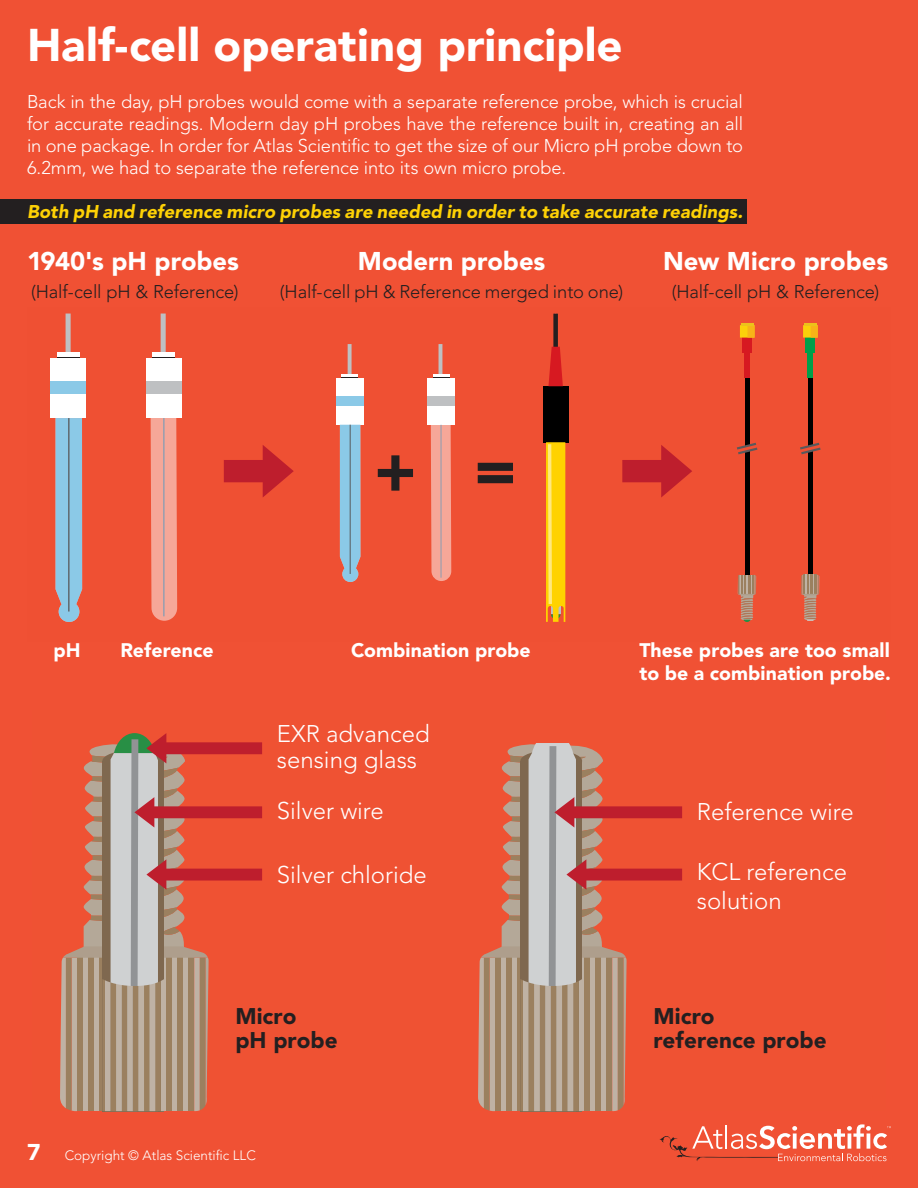
<style>
.page{position:relative;width:918px;height:1188px;background:#f05134}
.page>*{position:absolute;margin:0;border:0;box-sizing:border-box;transform-origin:0 0}
.t1{font:900 64.35px "Avenir";color:#231f20}
.t2{font:900 45.45px "Avenir LT Pro";color:#fff}
.t3{font:900 25.5px "Avenir LT Pro";color:#fff}
.t4{font:300 24px/28.8px "Avenir";color:#fff}
.t5{font:900 22.5px "Avenir LT Pro";color:#231f20}
.t6{font:900 19.5px "Avenir LT Pro";letter-spacing:.005em;color:#fff}
.t7{font:300 18.3px/22px "Avenir LT Pro";letter-spacing:-.005em;color:#fff;text-align:justify}
.t8{font:300 18.3px "Avenir LT Pro";letter-spacing:-.005em;color:#231f20}
.t9{font:italic 900 18.3px "Avenir LT Pro";color:#fed105}
.t10{font:300 13.5px "Avenir LT Pro";color:#fff}
.s1{font-weight:900;font-size:22.65px}
</style>
<div class="page">
<div style="left:0;top:200px;width:747px;height:24px;background:#231f20"></div>
<div style="left:66px;top:314px;width:5px;height:42px;background:#bec0c2"></div>
<div style="left:57px;top:352px;width:22px;height:7px;background:#fff"></div>
<svg style="left:57px;top:357px;width:22px;height:1px"></svg>
<div style="left:50px;top:358px;width:36px;height:60px;background:#fff"></div>
<svg style="left:56px;top:418px;width:26px;height:204px;background:#8ec1dc"></svg>
<div style="left:50px;top:381px;width:36px;height:12px;background:#8bc9e7"></div>
<hr style="left:68px;top:418px;width:1px;height:194px;background:#58595b">
<div style="left:161px;top:314px;width:5px;height:42px;background:#bec0c2"></div>
<div style="left:151px;top:418px;width:26px;height:203px;background:#f6a798"></div>
<div style="left:153px;top:352px;width:22px;height:7px;background:#fff"></div>
<svg style="left:153px;top:357px;width:22px;height:1px"></svg>
<div style="left:146px;top:358px;width:36px;height:60px;background:#fff"></div>
<div style="left:146px;top:381px;width:36px;height:12px;background:#bec0c2"></div>
<hr style="left:163px;top:418px;width:2px;height:198px;background:#1793cf">
<div style="left:553px;top:314px;width:5px;height:42px;background:#231f20"></div>
<svg style="left:348px;top:344px;width:4px;height:30px"></svg>
<div style="left:341px;top:374px;width:17px;height:5px;background:#fff"></div>
<svg style="left:341px;top:377px;width:17px;height:1px"></svg>
<div style="left:336px;top:379px;width:27px;height:46px;background:#fff"></div>
<svg style="left:340px;top:425px;width:20px;height:157px;background:#8ec1dc"></svg>
<div style="left:336px;top:396px;width:27px;height:10px;background:#8bc9e7"></div>
<hr style="left:350px;top:425px;width:1px;height:149px;background:#58595b">
<hr style="left:439px;top:344px;width:3px;height:33px;background:#bec0c2">
<svg style="left:431px;top:425px;width:20px;height:156px;background:#f3a495"></svg>
<div style="left:433px;top:374px;width:17px;height:5px;background:#fff"></div>
<svg style="left:433px;top:377px;width:17px;height:1px"></svg>
<div style="left:427px;top:379px;width:28px;height:46px;background:#fff"></div>
<div style="left:427px;top:396px;width:28px;height:10px;background:#bec0c2"></div>
<hr style="left:441px;top:425px;width:1px;height:153px;background:#1793cf">
<svg style="left:224px;top:445px;width:70px;height:52px"></svg>
<svg style="left:622px;top:445px;width:70px;height:52px"></svg>
<hr style="left:745px;top:451px;width:4px;height:124px;background:#000">
<hr style="left:745px;top:374px;width:4px;height:72px;background:#000">
<svg style="left:737px;top:443px;width:20px;height:11px"></svg>
<div style="left:744px;top:351px;width:6px;height:27px;background:#d71921"></div>
<div style="left:743px;top:337px;width:9px;height:16px;background:#d71921"></div>
<div style="left:740px;top:325px;width:15px;height:13px;background:#fbd00a"></div>
<div style="left:747px;top:325px;width:8px;height:13px;background:#f8b318"></div>
<svg style="left:741px;top:323px;width:12px;height:2px"></svg>
<svg style="left:738px;top:575px;width:18px;height:47px"></svg>
<hr style="left:808px;top:451px;width:4px;height:124px;background:#000">
<hr style="left:808px;top:374px;width:4px;height:72px;background:#000">
<svg style="left:800px;top:443px;width:21px;height:11px"></svg>
<div style="left:808px;top:351px;width:5px;height:27px;background:#00a04a"></div>
<div style="left:806px;top:337px;width:9px;height:16px;background:#00a04a"></div>
<div style="left:803px;top:325px;width:15px;height:13px;background:#fbd00a"></div>
<div style="left:811px;top:325px;width:7px;height:13px;background:#f8b318"></div>
<svg style="left:804px;top:323px;width:13px;height:2px"></svg>
<div style="left:543px;top:386px;width:25px;height:56px;background:#000"></div>
<svg style="left:548px;top:347px;width:15px;height:39px"></svg>
<svg style="left:546px;top:442px;width:19px;height:180px;background:#fcd017"></svg>
<svg style="left:801px;top:575px;width:19px;height:46px"></svg>
<svg style="left:60px;top:733px;width:202px;height:378px"></svg>
<svg style="left:478px;top:743px;width:204px;height:368px"></svg>
<svg style="left:660px;top:1124px;width:231px;height:37px"></svg>
<p class="t2" style="left:27px;top:18px;width:597px">Half-cell operating principle</p>
<p class="t7" style="left:27px;top:90px;width:718px">Back in the day, pH probes would come with a separate reference probe, which is crucial for accurate readings. Modern day pH probes have the reference built in, creating an all in one package. In order for Atlas Scientific to get the size of our Micro pH probe down to 6.2mm, we had to separate the reference into its own micro probe.</p>
<p class="t9" style="left:27px;top:200px;width:718px">Both pH and reference micro probes are needed in order to take accurate readings.</p>
<p class="t3" style="left:27px;top:246px;width:213px">1940's pH probes</p>
<p class="t8" style="left:31px;top:281px;width:209px">(Half-cell pH &amp; Reference)</p>
<p class="t8" style="left:280px;top:281px;width:345px">(Half-cell pH &amp; Reference merged into one)</p>
<p class="t8" style="left:672px;top:281px;width:209px">(Half-cell pH &amp; Reference)</p>
<p class="t3" style="left:358px;top:246px;width:189px">Modern probes</p>
<p class="t3" style="left:663px;top:246px;width:227px">New Micro probes</p>
<p class="t1" style="left:374px;top:431px;width:144px">+ =</p>
<p class="t6" style="left:53px;top:638px;width:29px">pH</p>
<p class="t6" style="left:120px;top:638px;width:95px">Reference</p>
<p class="t6" style="left:351px;top:638px;width:181px">Combination probe</p>
<p class="t4" style="left:277px;top:721px;width:154px;line-height:25.8px">EXR advanced sensing glass</p>
<p class="t4" style="left:277px;top:797px;width:109px">Silver wire</p>
<p class="t4" style="left:277px;top:861px;width:152px">Silver chloride</p>
<p class="t5" style="left:235px;top:1003px;width:63px">Micro</p>
<p class="t5" style="left:235px;top:1027px;width:104px">pH probe</p>
<p class="t10" style="left:27px;top:1148px;width:230px"><span class="s1">7</span> Copyright © Atlas Scientific LLC</p>
<p class="t6" style="left:639px;top:638px;width:252px">These probes are too small</p>
<p class="t6" style="left:639px;top:662px;width:253px">to be a combination probe.</p>
<p class="t4" style="left:697px;top:797px;width:158px">Reference wire</p>
<p class="t4" style="left:697px;top:857px;width:152px">KCL reference solution</p>
<p class="t5" style="left:654px;top:1003px;width:63px">Micro</p>
<p class="t5" style="left:654px;top:1027px;width:175px">reference probe</p>
</div>
